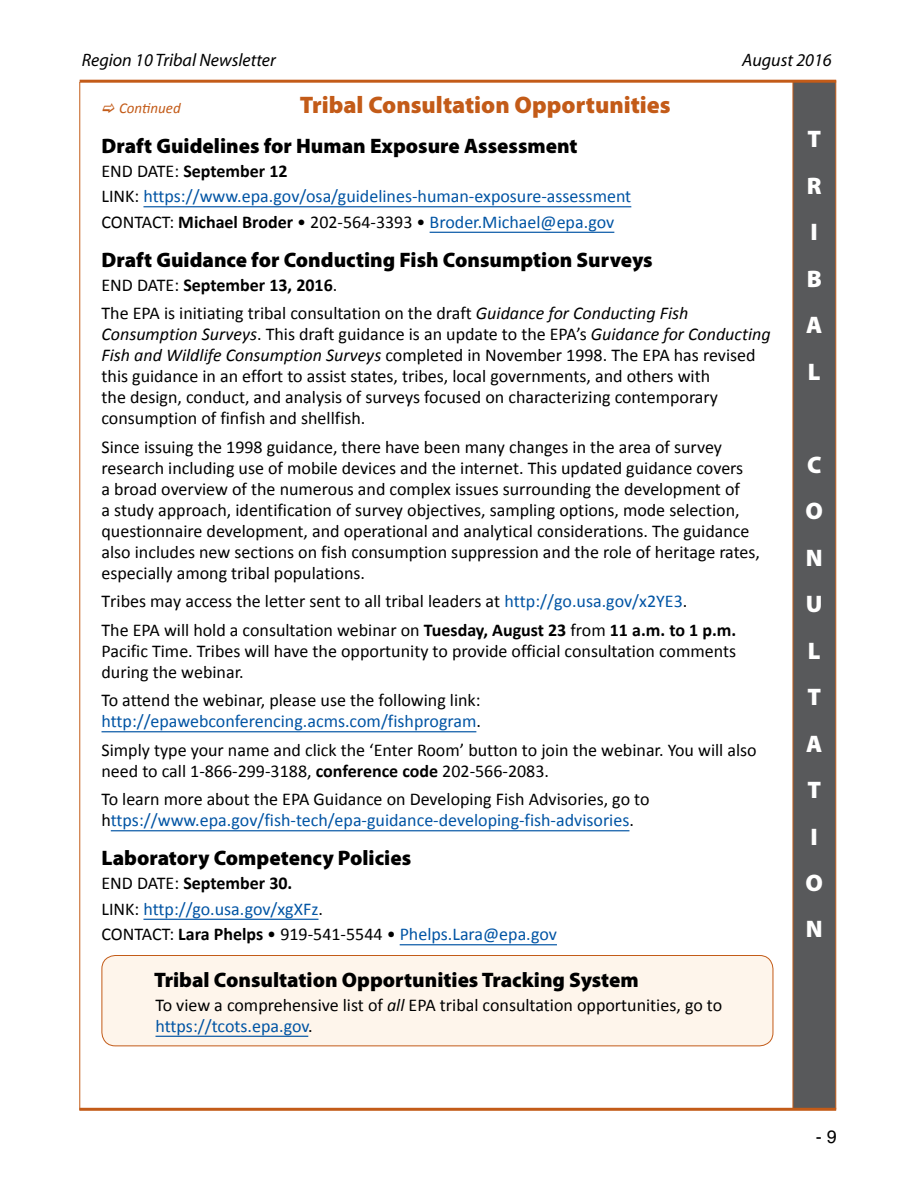
<style>
.page{position:relative;width:918px;height:1188px;background:#fff}
.page>*{position:absolute;margin:0;border:0;box-sizing:border-box;transform-origin:0 0}
.t1{font:900 24px "Myriad Pro";color:#c35b18}
.t2{font:900 24px/46.5px "Myriad Pro";color:#fff}
.Heading_2{font:900 21px "Myriad Pro";color:#000}
.Body_Text{font:18px/21px "Calibri";color:#000}
.Body_Text-2{font:18px/21px "Calibri";color:#0054a4}
.Infolist{font:18px "Calibri";color:#0054a4}
.Infolist-2{font:700 18px "Calibri";color:#000}
.t3{font:italic 18px "Myriad";color:#000}
.Body_Text-3{font:700 18px "Calibri";color:#000}
.t4{font:18px "Helvetica";color:#000}
.t5{font:italic 15px "Calibri";color:#c35b18}
.s1{font-weight:400}
.s2{color:#000}
.s3{font-weight:700}
.s4{color:#0054a4}
.s5{font-style:italic}
</style>
<div class="page">
<div style="left:102px;top:956px;width:671px;height:90px;background:#fef5eb;border-radius:14px"></div>
<div style="left:102px;top:955px;width:671px;height:91px;border:1px solid #c35b18;border-radius:14px"></div>
<div style="left:793px;top:81px;width:43px;height:1028px;background:#58595b;border:1px solid #c35b18"></div>
<hr style="left:80px;top:80px;width:756px;height:3px;background:#c35b18">
<hr style="left:80px;top:82px;width:1px;height:1028px;background:#c35b18">
<hr style="left:79px;top:1108px;width:757px;height:3px;background:#c35b18">
<hr style="left:143px;top:206px;width:488px;height:1px;background:#0054a4">
<hr style="left:430px;top:232px;width:184px;height:1px;background:#0054a4">
<hr style="left:102px;top:731px;width:374px;height:1px;background:#0054a4">
<hr style="left:111px;top:830px;width:518px;height:1px;background:#0054a4">
<hr style="left:143px;top:919px;width:176px;height:1px;background:#0054a4">
<hr style="left:400px;top:944px;width:157px;height:1px;background:#0054a4">
<hr style="left:156px;top:1036px;width:152px;height:1px;background:#0054a4">
<p class="t3" style="left:82px;top:51px;width:196px">Region 10 Tribal Newsletter</p>
<p class="t3" style="left:742px;top:51px;width:91px">August 2016</p>
<p class="t5" style="left:119px;top:97px;width:63px">Continued</p>
<h1 class="t1" style="left:300px;top:91px;width:372px">Tribal Consultation Opportunities</h1>
<h2 class="Heading_2" style="left:102px;top:134px;width:478px">Draft Guidelines for Human Exposure Assessment</h2>
<p class="Infolist-2" style="left:102px;top:159px;width:188px"><span class="s1">END DATE:</span> September 12</p>
<p class="Infolist" style="left:102px;top:185px;width:531px"><span class="s2">LINK:</span> https://www.epa.gov/osa/guidelines-human-exposure-assessment</p>
<p class="Body_Text" style="left:102px;top:211px;width:514px">CONTACT: <span class="s3">Michael Broder</span> • 202-564-3393 • <span class="s4">Broder.Michael@epa.gov</span></p>
<h2 class="Heading_2" style="left:102px;top:248px;width:552px">Draft Guidance for Conducting Fish Consumption Surveys</h2>
<p class="Body_Text-3" style="left:102px;top:273px;width:237px"><span class="s1">END DATE:</span> September 13, 2016<span class="s1">.</span></p>
<p class="Body_Text" style="left:102px;top:303px;width:671px">The EPA is initiating tribal consultation on the draft <span class="s5">Guidance for Conducting Fish Consumption Surveys</span>. This draft guidance is an update to the EPA’s <span class="s5">Guidance for Conducting Fish and Wildlife Consumption Surveys</span> completed in November 1998. The EPA has revised this guidance in an effort to assist states, tribes, local governments, and others with<br>the design, conduct, and analysis of surveys focused on characterizing contemporary consumption of finfish and shellfish.</p>
<p class="Body_Text" style="left:102px;top:436px;width:660px">Since issuing the 1998 guidance, there have been many changes in the area of survey research including use of mobile devices and the internet. This updated guidance covers<br>a broad overview of the numerous and complex issues surrounding the development of<br>a study approach, identification of survey objectives, sampling options, mode selection, questionnaire development, and operational and analytical considerations. The guidance also includes new sections on fish consumption suppression and the role of heritage rates, especially among tribal populations.</p>
<p class="Body_Text" style="left:102px;top:591px;width:587px">Tribes may access the letter sent to all tribal leaders at <span class="s4">http://go.usa.gov/x2YE3</span>.</p>
<p class="Body_Text" style="left:102px;top:619px;width:636px;text-align:justify">The EPA will hold a consultation webinar on <span class="s3">Tuesday, August 23</span> from <span class="s3">11 a.m. to 1 p.m.<br></span>Pacific Time. Tribes will have the opportunity to provide official consultation comments during the webinar.</p>
<p class="Body_Text" style="left:102px;top:690px;width:381px">To attend the webinar, please use the following link: <span class="s4">http://epawebconferencing.acms.com/fishprogram</span>.</p>
<p class="Body_Text" style="left:102px;top:739px;width:657px">Simply type your name and click the ‘Enter Room’ button to join the webinar. You will also need to call 1-866-299-3188, <span class="s3">conference code</span> 202-566-2083.</p>
<p class="Body_Text-2" style="left:102px;top:789px;width:550px"><span class="s2">To learn more about the EPA Guidance on Developing Fish Advisories, go to h</span>ttps://www.epa.gov/fish-tech/epa-guidance-developing-fish-advisories<span class="s2">.</span></p>
<h2 class="Heading_2" style="left:102px;top:846px;width:311px">Laboratory Competency Policies</h2>
<p class="Infolist-2" style="left:102px;top:872px;width:192px"><span class="s1">END DATE:</span> September 30.</p>
<p class="Infolist" style="left:102px;top:897px;width:223px"><span class="s2">LINK:</span> http://go.usa.gov/xgXFz<span class="s2">.</span></p>
<p class="Body_Text" style="left:102px;top:924px;width:457px">CONTACT: <span class="s3">Lara Phelps</span> • 919-541-5544 • <span class="s4">Phelps.Lara@epa.gov</span></p>
<h2 class="Heading_2" style="left:154px;top:968px;width:486px">Tribal Consultation Opportunities Tracking System</h2>
<p class="Body_Text" style="left:156px;top:994px;width:568px">To view a comprehensive list of <span class="s5">all</span> EPA tribal consultation opportunities, go to <span class="s4">https://tcots.epa.gov</span>.</p>
<h1 class="t2" style="left:806px;top:116px;width:18px">T<br>R<br>I<br>B<br>A<br>L</h1>
<h1 class="t2" style="left:806px;top:442px;width:19px">C<br>O<br>N<br>U<br>L<br>T<br>A<br>T<br>I<br>O<br>N</h1>
<p class="t4" style="left:816px;top:1126px;width:23px">- 9</p>
</div>
